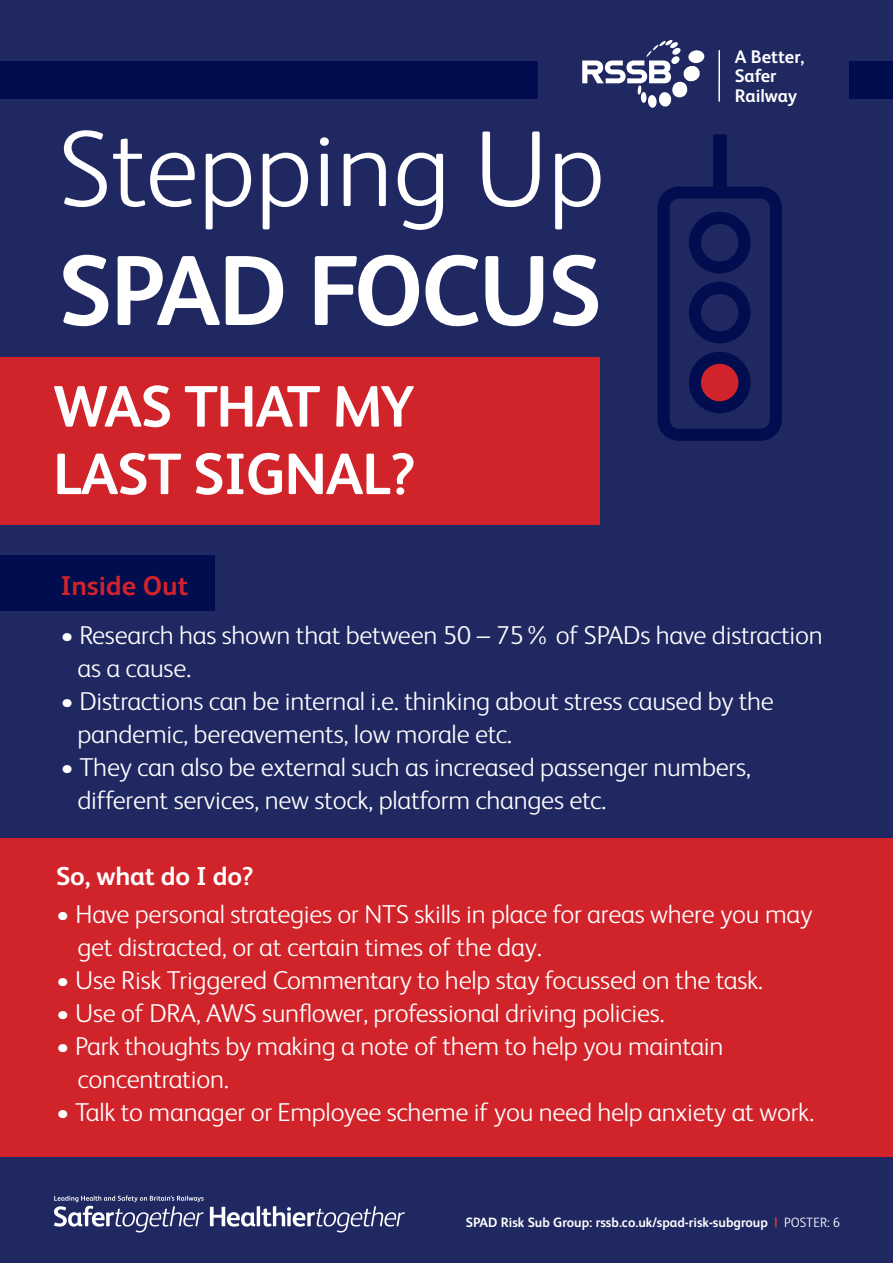
<style>
.page{position:relative;width:893px;height:1263px;background:#202862}
.page>*{position:absolute;margin:0;border:0;box-sizing:border-box;transform-origin:0 0}
.t1{font:300 108.45px "FS Albert";color:#fff}
.t2{font:700 99.6px "FS Albert";letter-spacing:-.02em;color:#fff}
.t3{font:700 58.5px/67.5px "FS Albert";letter-spacing:-.02em;color:#fff}
.t4{font:700 27px "FS Albert";color:#d1232a}
.t5{font:300 25.95px/33px "FS Albert";letter-spacing:-.01em;color:#fff}
.t6{font:700 25.95px "FS Albert";letter-spacing:-.01em;color:#fff}
.t7{font:700 18.3px/19.6px "FS Albert";color:#fff}
.t8{font:700 13.5px "FS Albert";color:#fff}
.s1{font-weight:700}
.s2{color:#d53f33}
.s3{font-weight:300}
</style>
<div class="page">
<div style="left:0;top:838px;width:893px;height:319px;background:#d1232a"></div>
<div style="left:688px;top:50px;width:16px;height:13px;background:#fff;border-radius:50%"></div>
<svg style="left:582px;top:40px;width:119px;height:68px"></svg>
<hr style="left:718px;top:50px;width:2px;height:52px;background:#fff">
<div style="left:0;top:61px;width:538px;height:38px;background:#010d4f"></div>
<div style="left:849px;top:61px;width:44px;height:38px;background:#010d4f"></div>
<div style="left:657px;top:187px;width:125px;height:254px;border:12px solid #010d4f;border-radius:15px"></div>
<div style="left:689px;top:212px;width:61px;height:61px;border:12px solid #010d4f;border-radius:50%"></div>
<div style="left:689px;top:282px;width:61px;height:61px;border:12px solid #010d4f;border-radius:50%"></div>
<svg style="left:695px;top:358px;width:49px;height:49px"></svg>
<div style="left:689px;top:352px;width:61px;height:61px;border:12px solid #010d4f;border-radius:50%"></div>
<div style="left:713px;top:134px;width:14px;height:55px;background:#010d4f"></div>
<svg style="left:210px;top:1206px;width:195px;height:26px"></svg>
<svg style="left:54px;top:1195px;width:150px;height:37px"></svg>
<div style="left:0;top:555px;width:214px;height:56px;background:#010d4f"></div>
<div style="left:0;top:357px;width:599px;height:168px;background:#d1232a"></div>
<p class="t1" style="left:59px;top:98px;width:548px">Stepping Up</p>
<p class="t2" style="left:59px;top:223px;width:545px">SPAD FOCUS</p>
<p class="t3" style="left:53px;top:370px;width:364px">WAS THAT MY<br>LAST SIGNAL?</p>
<p class="t7" style="left:735px;top:46px;width:71px">A Better,<br>Safer<br>Railway</p>
<p class="t4" style="left:60px;top:567px;width:129px">Inside Out</p>
<p class="t5" style="left:77px;top:617px;width:747px;text-indent:-17px">• Research has shown that between 50 – 75% of SPADs have distraction as a cause.</p>
<p class="t5" style="left:77px;top:683px;width:698px;text-indent:-17px">• Distractions can be internal i.e. thinking about stress caused by the pandemic, bereavements, low morale etc.</p>
<p class="t5" style="left:77px;top:749px;width:675px;text-indent:-17px">• They can also be external such as increased passenger numbers, different services, new stock, platform changes etc.</p>
<p class="t6" style="left:56px;top:858px;width:199px">So, what do I do?</p>
<p class="t5" style="left:77px;top:897px;width:737px;text-indent:-21px"><span class="s1">•</span> Have personal strategies or NTS skills in place for areas where you may get distracted, or at certain times of the day.</p>
<p class="t5" style="left:56px;top:962px;width:708px">• Use Risk Triggered Commentary to help stay focussed on the task.</p>
<p class="t5" style="left:56px;top:995px;width:610px">• Use of DRA, AWS sunflower, professional driving policies.</p>
<p class="t5" style="left:77px;top:1028px;width:648px;text-indent:-21px">• Park thoughts by making a note of them to help you maintain concentration.</p>
<p class="t5" style="left:56px;top:1094px;width:760px">• Talk to manager or Employee scheme if you need help anxiety at work.</p>
<p class="t8" style="left:466px;top:1213px;width:376px">SPAD Risk Sub Group: rssb.co.uk/spad-risk-subgroup <span class="s2">|</span> <span class="s3">POSTER: 6</span></p>
</div>
